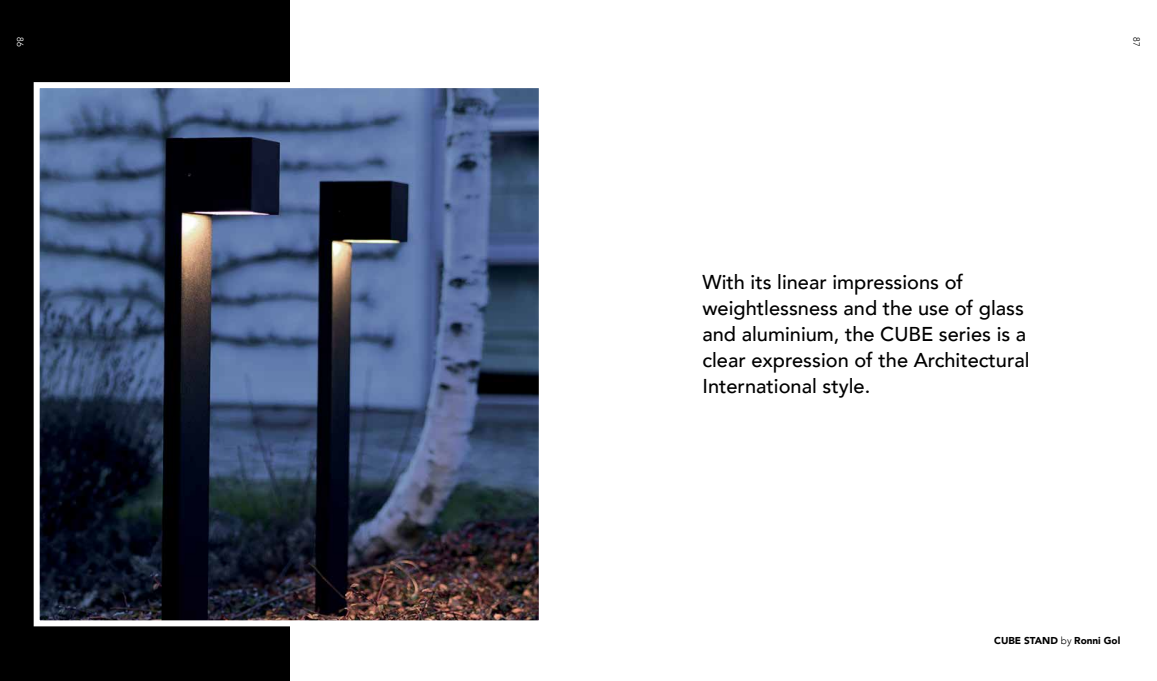
<style>
.page{position:relative;width:1157px;height:681px;background:#fff}
.page>*{position:absolute;margin:0;border:0;box-sizing:border-box;transform-origin:0 0}
.t1{font:500 20px/26px "Avenir";color:#000}
.t2{font:900 10px "Avenir";color:#000}
.t3{font:300 9px "Avenir";color:#fff}
.t4{font:300 9px "Avenir";color:#000}
.s1{font-weight:300}
</style>
<div class="page">
<div style="left:0;top:0;width:289px;height:680px;background:#000"></div>
<img style="left:41px;top:89px;width:497px;height:530px">
<div style="left:34px;top:82px;width:511px;height:544px;border:6px solid #fff"></div>
<p class="t3" style="left:25px;top:37px;width:11px;rotate:90deg">86</p>
<p class="t4" style="left:1142px;top:37px;width:11px;rotate:90deg">87</p>
<p class="t1" style="left:702px;top:268px;width:329px">With its linear impressions of weightlessness and the use of glass and aluminium, the CUBE series is a clear expression of the Architectural<br>International style.</p>
<p class="t2" style="left:994px;top:631px;width:128px">CUBE STAND <span class="s1">by</span> Ronni Gol</p>
</div>
